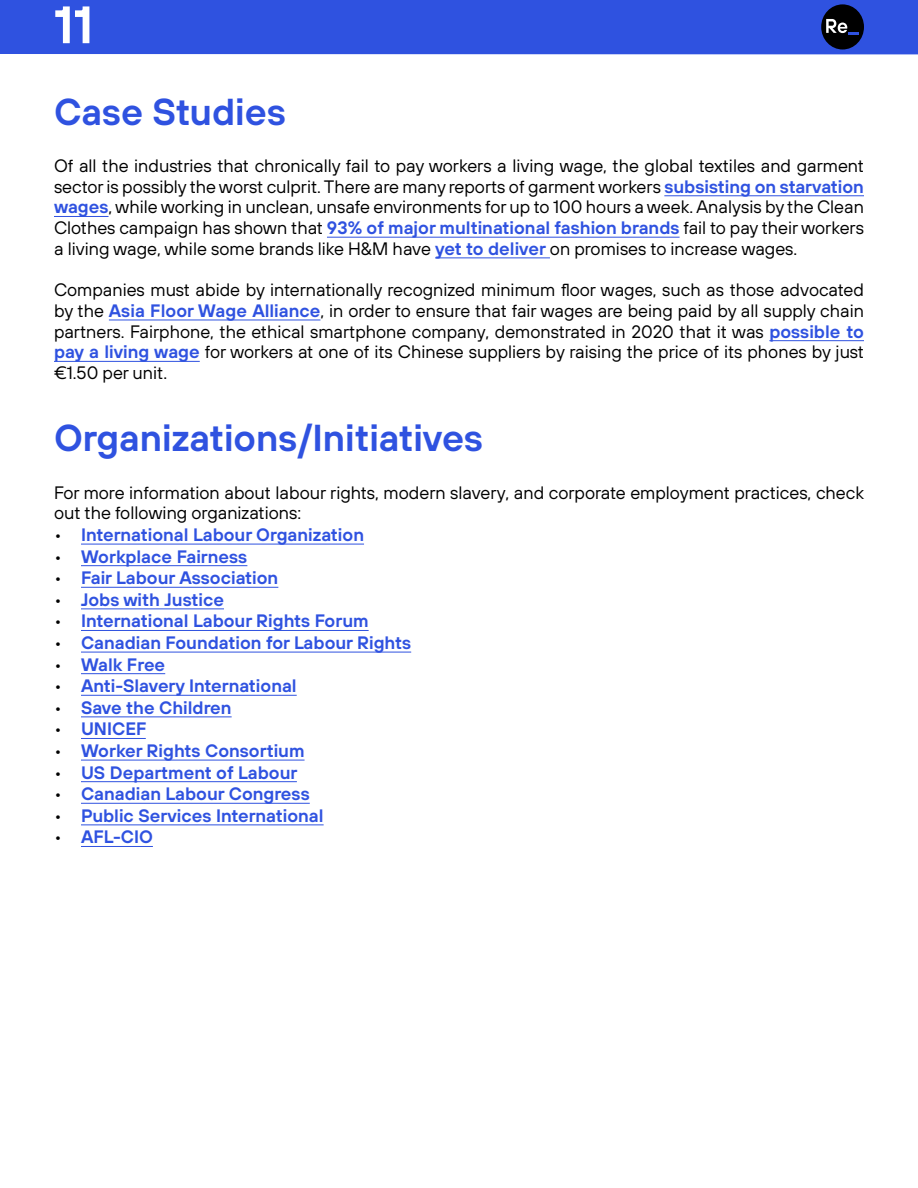
<style>
.page{position:relative;width:918px;height:1188px;background:#fff}
.page>*{position:absolute;margin:0;border:0;box-sizing:border-box;transform-origin:0 0}
.t1{font:600 52.5px "TT Hoves";color:#fff}
.t2{font:600 37.5px "TT Hoves";color:#2f52e0}
.t3{font:18px/20.7px "TT Hoves";color:#000;text-align:justify}
.t4{font:600 18px "TT Hoves";color:#2f52e0}
.s1{font-weight:600;color:#2f52e0}
.s2{font-weight:400;color:#000}
</style>
<div class="page">
<div style="left:0;top:0;width:918px;height:54px;background:#2f52e0"></div>
<hr style="left:664px;top:195px;width:200px;height:1px;background:#2f52e0">
<hr style="left:54px;top:216px;width:55px;height:1px;background:#2f52e0">
<hr style="left:327px;top:237px;width:353px;height:1px;background:#2f52e0">
<hr style="left:435px;top:257px;width:115px;height:1px;background:#2f52e0">
<hr style="left:109px;top:320px;width:211px;height:1px;background:#2f52e0">
<hr style="left:769px;top:340px;width:95px;height:1px;background:#2f52e0">
<hr style="left:54px;top:361px;width:146px;height:1px;background:#2f52e0">
<hr style="left:81px;top:544px;width:283px;height:1px;background:#2f52e0">
<hr style="left:81px;top:565px;width:166px;height:1px;background:#2f52e0">
<hr style="left:81px;top:587px;width:197px;height:1px;background:#2f52e0">
<hr style="left:81px;top:608px;width:143px;height:1px;background:#2f52e0">
<hr style="left:81px;top:630px;width:288px;height:1px;background:#2f52e0">
<hr style="left:81px;top:652px;width:330px;height:1px;background:#2f52e0">
<hr style="left:81px;top:673px;width:84px;height:1px;background:#2f52e0">
<hr style="left:81px;top:695px;width:216px;height:1px;background:#2f52e0">
<hr style="left:81px;top:716px;width:151px;height:1px;background:#2f52e0">
<hr style="left:81px;top:738px;width:65px;height:1px;background:#2f52e0">
<hr style="left:81px;top:760px;width:224px;height:1px;background:#2f52e0">
<hr style="left:81px;top:781px;width:216px;height:1px;background:#2f52e0">
<hr style="left:81px;top:803px;width:229px;height:1px;background:#2f52e0">
<hr style="left:81px;top:824px;width:243px;height:1px;background:#2f52e0">
<hr style="left:81px;top:846px;width:72px;height:1px;background:#2f52e0">
<div style="left:821px;top:4px;width:43px;height:46px;background:#000;border-radius:50%"></div>
<svg style="left:826px;top:19px;width:33px;height:16px"></svg>
<h1 class="t1" style="left:54px;top:-10px;width:41px">11</h1>
<h2 class="t2" style="left:54px;top:87px;width:233px">Case Studies</h2>
<p class="t3" style="left:54px;top:155px;width:812px">Of all the industries that chronically fail to pay workers a living wage, the global textiles and garment sector is possibly the worst culprit. There are many reports of garment workers <span class="s1">subsisting on starvation wages</span>, while working in unclean, unsafe environments for up to 100 hours a week. Analysis by the Clean Clothes campaign has shown that <span class="s1">93% of major multinational fashion brands</span> fail to pay their workers a living wage, while some brands like H&amp;M have <span class="s1">yet to deliver</span> on promises to increase wages.</p>
<p class="t3" style="left:54px;top:279px;width:812px">Companies must abide by internationally recognized minimum floor wages, such as those advocated by the <span class="s1">Asia Floor Wage Alliance</span>, in order to ensure that fair wages are being paid by all supply chain partners. Fairphone, the ethical smartphone company, demonstrated in 2020 that it was <span class="s1">possible to pay a living wage</span> for workers at one of its Chinese suppliers by raising the price of its phones by just €1.50 per unit.</p>
<h2 class="t2" style="left:54px;top:413px;width:431px">Organizations/Initiatives</h2>
<p class="t3" style="left:54px;top:482px;width:811px">For more information about labour rights, modern slavery, and corporate employment practices, check out the following organizations:</p>
<p class="t4" style="left:54px;top:523px;width:312px"><span class="s2">•</span> International Labour Organization</p>
<p class="t4" style="left:54px;top:544px;width:195px"><span class="s2">•</span> Workplace Fairness</p>
<p class="t4" style="left:54px;top:566px;width:226px"><span class="s2">•</span> Fair Labour Association</p>
<p class="t4" style="left:54px;top:588px;width:172px"><span class="s2">•</span> Jobs with Justice</p>
<p class="t4" style="left:54px;top:609px;width:316px"><span class="s2">•</span> International Labour Rights Forum</p>
<p class="t4" style="left:54px;top:631px;width:359px"><span class="s2">•</span> Canadian Foundation for Labour Rights</p>
<p class="t4" style="left:54px;top:652px;width:113px"><span class="s2">•</span> Walk Free</p>
<p class="t4" style="left:54px;top:674px;width:244px"><span class="s2">•</span> Anti-Slavery International</p>
<p class="t4" style="left:54px;top:696px;width:179px"><span class="s2">•</span> Save the Children</p>
<p class="t4" style="left:54px;top:717px;width:94px"><span class="s2">•</span> UNICEF</p>
<p class="t4" style="left:54px;top:739px;width:252px"><span class="s2">•</span> Worker Rights Consortium</p>
<p class="t4" style="left:54px;top:760px;width:245px"><span class="s2">•</span> US Department of Labour</p>
<p class="t4" style="left:54px;top:782px;width:257px"><span class="s2">•</span> Canadian Labour Congress</p>
<p class="t4" style="left:54px;top:804px;width:271px"><span class="s2">•</span> Public Services International</p>
<p class="t4" style="left:54px;top:825px;width:100px"><span class="s2">•</span> AFL-CIO</p>
</div>
